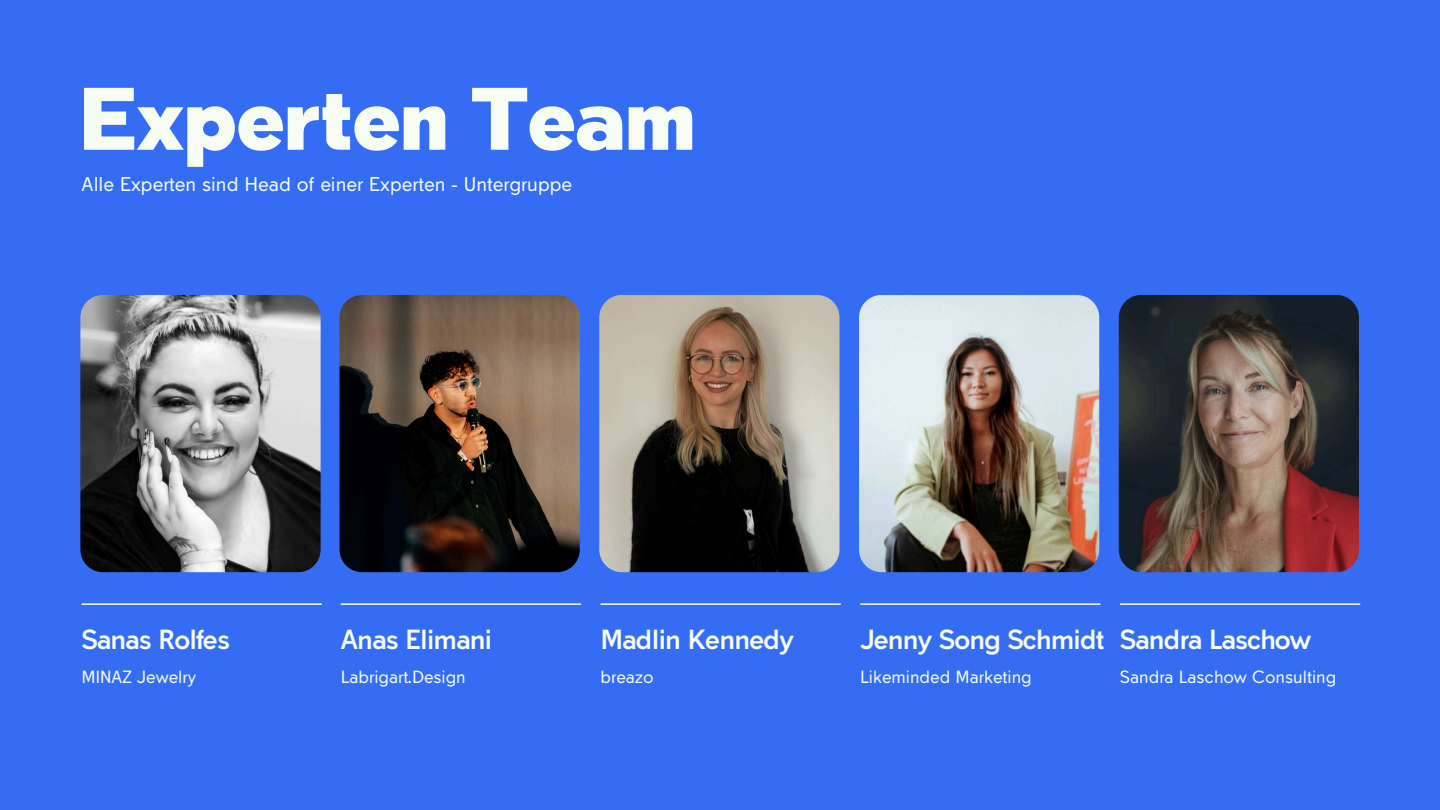
<style>
.page{position:relative;width:1440px;height:810px;background:#346df3}
.page>*{position:absolute;margin:0;border:0;box-sizing:border-box;transform-origin:0 0}
.t1{font:900 80px "Tabarra Pro";color:#f7fdf2}
.t2{font:700 25px "Tabarra Pro";letter-spacing:-.03em;color:#f7fdf2}
.t3{font:18px "Tabarra Pro";color:#f7fdf2}
.t4{font:16px "Tabarra Pro";color:#f7fdf2}
</style>
<div class="page">
<hr style="left:82px;top:603px;width:240px;height:2px;background:#fff">
<hr style="left:600px;top:603px;width:241px;height:2px;background:#fff">
<hr style="left:860px;top:603px;width:240px;height:2px;background:#fff">
<hr style="left:1120px;top:603px;width:240px;height:2px;background:#fff">
<img style="left:80px;top:295px;width:240px;height:277px;border-radius:22px">
<img style="left:599px;top:295px;width:240px;height:277px;border-radius:22px">
<img style="left:859px;top:295px;width:240px;height:277px;border-radius:22px">
<img style="left:1119px;top:295px;width:240px;height:277px;border-radius:22px">
<img style="left:340px;top:295px;width:240px;height:277px;border-radius:22px">
<hr style="left:341px;top:603px;width:240px;height:2px;background:#fff">
<h1 class="t1" style="left:81px;top:88px;width:615px">Experten Team</h1>
<h3 class="t3" style="left:82px;top:177px;width:492px">Alle Experten sind Head of einer Experten - Untergruppe</h3>
<p class="t2" style="left:82px;top:630px;width:150px">Sanas Rolfes</p>
<p class="t2" style="left:600px;top:630px;width:195px">Madlin Kennedy</p>
<h2 class="t2" style="left:860px;top:630px;width:245px">Jenny Song Schmidt</h2>
<p class="t2" style="left:1120px;top:630px;width:193px">Sandra Laschow</p>
<p class="t4" style="left:82px;top:671px;width:116px">MINAZ Jewelry</p>
<p class="t4" style="left:600px;top:671px;width:55px">breazo</p>
<p class="t4" style="left:860px;top:671px;width:173px">Likeminded Marketing</p>
<p class="t4" style="left:1120px;top:671px;width:218px">Sandra Laschow Consulting</p>
<h2 class="t2" style="left:341px;top:630px;width:153px">Anas Elimani</h2>
<h2 class="t4" style="left:341px;top:671px;width:127px">Labrigart.Design</h2>
</div>
